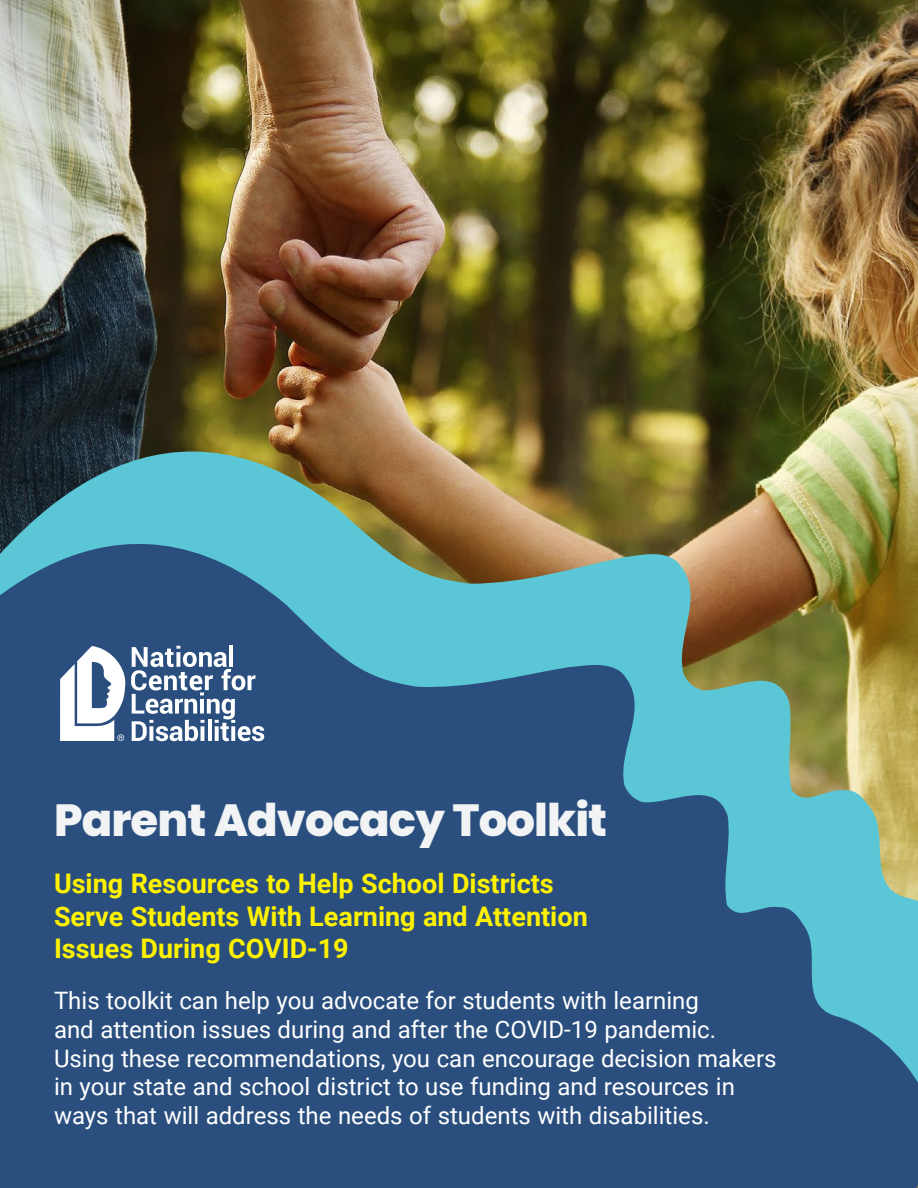
<style>
.page{position:relative;width:918px;height:1188px;background:#fff}
.page>*{position:absolute;margin:0;border:0;box-sizing:border-box;transform-origin:0 0}
.t1{font:800 45px "Poppins";letter-spacing:-.02em;color:#f1f3f4}
.t2{font:700 27px/32.5px "Roboto";color:#fff200}
.t3{font:24px/29px "Roboto";color:#fff}
</style>
<div class="page">
<img style="left:0;top:0;width:918px;height:366px">
<img style="left:0;top:366px;width:918px;height:92px">
<img style="left:0;top:458px;width:918px;height:730px">
<svg style="left:0;top:555px;width:692px;height:633px;fill:#2a4f7e"></svg>
<div style="left:0;top:651px;width:390px;height:537px;background:#2a4f7e"></div>
<div style="left:40px;top:627px;width:248px;height:138px;background:#2a4f7e"></div>
<svg style="left:60px;top:646px;width:204px;height:95px"></svg>
<h1 class="t1" style="left:54px;top:794px;width:555px">Parent Advocacy Toolkit</h1>
<p class="t2" style="left:54px;top:866px;width:535px">Using Resources to Help School Districts<br>Serve Students With Learning and Attention<br>Issues During COVID-19</p>
<p class="t3" style="left:54px;top:985px;width:724px">This toolkit can help you advocate for students with learning<br>and attention issues during and after the COVID-19 pandemic.<br>Using these recommendations, you can encourage decision makers in your state and school district to use funding and resources in ways that will address the needs of students with disabilities.</p>
</div>
